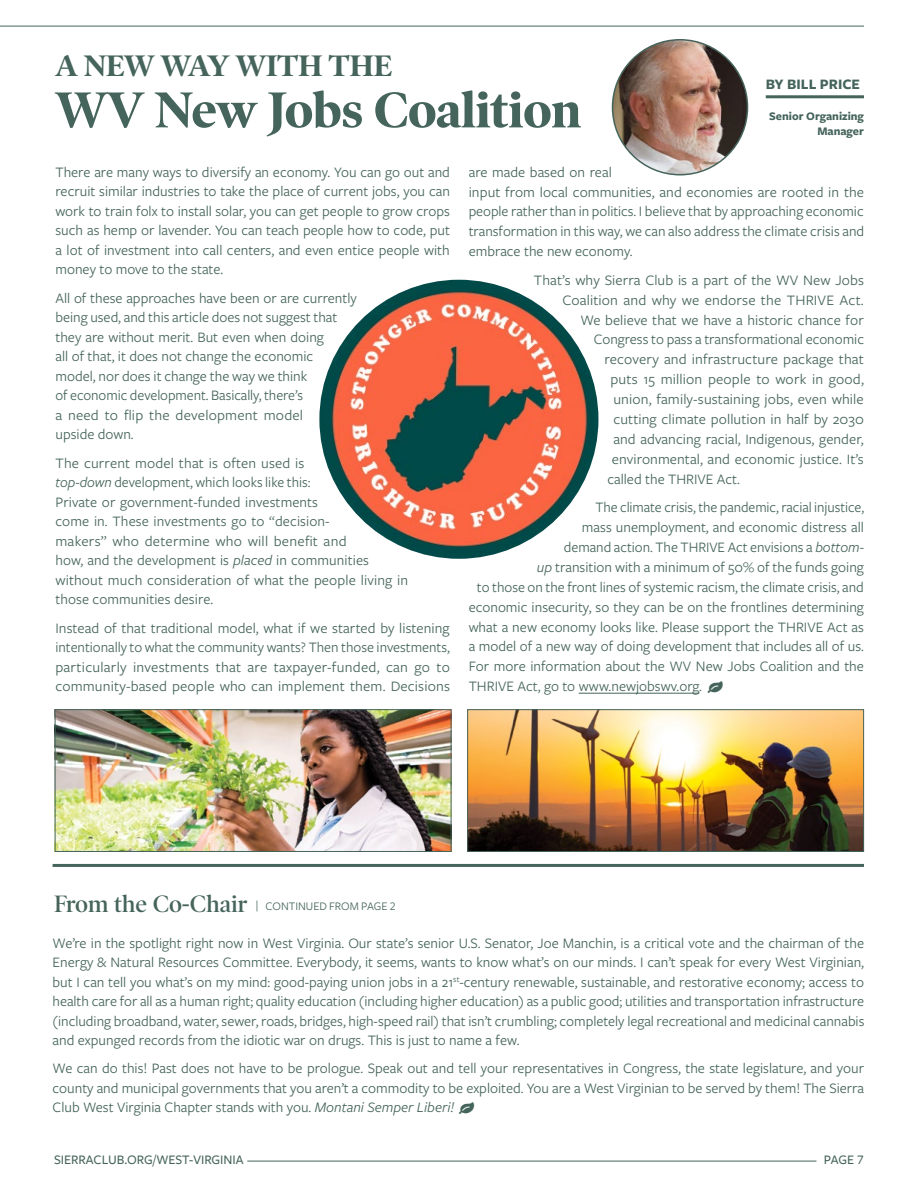
<style>
.page{position:relative;width:918px;height:1188px;background:#fff}
.page>*{position:absolute;margin:0;border:0;box-sizing:border-box;transform-origin:0 0}
.t1{font:700 51px "Poynter OS Disp";letter-spacing:-.005em;color:#45645b}
.t2{font:700 30px "Poynter OS Disp";letter-spacing:-.005em;color:#45645b}
.t3{font:15px/19.5px "Freight Sans Pro";color:#45645b;text-align:justify}
.t4{font:700 15px "Freight Sans Pro";color:#45645b}
.t5{font:15px "Font Awesome";color:#45645b}
.t6{font:500 13.5px "Freight Sans Pro";color:#45645b}
.t7{font:12px "Freight Sans Pro";color:#45645b}
.t8{font:700 12px/15px "Freight Sans Pro";color:#45645b;text-align:right}
.s1{font-style:italic}
.s2{font-family:"Poynter OS Disp";font-weight:600;font-size:24px}
</style>
<div class="page">
<hr style="left:247px;top:1161px;width:569px;height:1px;background:#45645b">
<hr style="left:0;top:26px;width:864px;height:1px;background:#45645b">
<hr style="left:579px;top:693px;width:120px;height:1px;background:#45645b">
<hr style="left:53px;top:864px;width:811px;height:3px;background:#45645b">
<img style="left:613px;top:40px;width:135px;height:135px;border-radius:68px">
<hr style="left:766px;top:95px;width:98px;height:3px;background:#45645b">
<img style="left:319px;top:280px;width:279px;height:279px;border-radius:140px">
<img style="left:57px;top:711px;width:392px;height:139px">
<div style="left:55px;top:709px;width:396px;height:143px;border:1px solid #45645b"></div>
<img style="left:469px;top:711px;width:393px;height:139px">
<div style="left:467px;top:709px;width:397px;height:143px;border:1px solid #45645b"></div>
<h2 class="t2" style="left:55px;top:49px;width:338px">A NEW WAY WITH THE</h2>
<h1 class="t1" style="left:55px;top:80px;width:527px">WV New Jobs Coalition</h1>
<p class="t4" style="left:766px;top:74px;width:96px">BY BILL PRICE</p>
<p class="t8" style="left:769px;top:108px;width:96px">Senior Organizing<br>Manager</p>
<p class="t3" style="left:55px;top:161px;width:396px">There are many ways to diversify an economy. You can go out and recruit similar industries to take the place of current jobs, you can work to train folx to install solar, you can get people to grow crops such as hemp or lavender. You can teach people how to code, put a lot of investment into call centers, and even entice people with money to move to the state.</p>
<p class="t3" style="left:55px;top:287px;width:303px;text-align:left">All of these approaches have been or are currently being used, and this article does not suggest that they are without merit. But even when doing<br>all of that, it does not change the economic model, nor does it change the way we think<br>of economic development. Basically, there’s<br>a need to flip the development model<br>upside down.</p>
<p class="t3" style="left:55px;top:452px;width:354px;text-align:left">The current model that is often used is<br><span class="s1">top-down</span> development, which looks like this:<br>Private or government-funded investments<br>come in. These investments go to “decision-<br>makers” who determine who will benefit and<br>how, and the development is <span class="s1">placed</span> in communities without much consideration of what the people living in those communities desire.</p>
<p class="t3" style="left:55px;top:617px;width:396px">Instead of that traditional model, what if we started by listening intentionally to what the community wants? Then those investments, particularly investments that are taxpayer-funded, can go to community-based people who can implement them. Decisions</p>
<p class="t3" style="left:469px;top:161px;width:397px;line-height:20px;text-align:left">are made based on real<br>input from local communities, and economies are rooted in the people rather than in politics. I believe that by approaching economic transformation in this way, we can also address the climate crisis and embrace the new economy.</p>
<p class="t3" style="left:534px;top:269px;width:332px">That’s why Sierra Club is a part of the WV New Jobs</p>
<p class="t3" style="left:562px;top:289px;width:303px">Coalition and why we endorse the THRIVE Act.</p>
<p class="t3" style="left:580px;top:309px;width:285px">We believe that we have a historic chance for</p>
<p class="t3" style="left:594px;top:329px;width:272px">Congress to pass a transformational economic</p>
<p class="t3" style="left:604px;top:349px;width:261px">recovery and infrastructure package that</p>
<p class="t3" style="left:610px;top:369px;width:255px">puts 15 million people to work in good,</p>
<p class="t3" style="left:613px;top:389px;width:252px">union, family-sustaining jobs, even while</p>
<p class="t3" style="left:613px;top:409px;width:252px">cutting climate pollution in half by 2030</p>
<p class="t3" style="left:613px;top:429px;width:252px">and advancing racial, Indigenous, gender,</p>
<p class="t3" style="left:612px;top:449px;width:253px">environmental, and economic justice. It’s</p>
<p class="t3" style="left:607px;top:468px;width:134px">called the THRIVE Act.</p>
<p class="t3" style="left:595px;top:497px;width:270px">The climate crisis, the pandemic, racial injustice,</p>
<p class="t3" style="left:582px;top:517px;width:283px">mass unemployment, and economic distress all</p>
<p class="t3" style="left:564px;top:537px;width:302px">demand action. The THRIVE Act envisions a <span class="s1">bottom-</span></p>
<p class="t3" style="left:537px;top:557px;width:329px"><span class="s1">up</span> transition with a minimum of 50% of the funds going</p>
<p class="t3" style="left:477px;top:576px;width:388px">to those on the front lines of systemic racism, the climate crisis, and</p>
<p class="t3" style="left:469px;top:596px;width:397px">economic insecurity, so they can be on the frontlines determining</p>
<p class="t3" style="left:469px;top:616px;width:397px">what a new economy looks like. Please support the THRIVE Act as</p>
<p class="t3" style="left:469px;top:636px;width:397px">a model of a new way of doing development that includes all of us.</p>
<p class="t3" style="left:469px;top:656px;width:397px">For more information about the WV New Jobs Coalition and the</p>
<p class="t3" style="left:469px;top:676px;width:235px">THRIVE Act, go to www.newjobswv.org.</p>
<p class="t5" style="left:708px;top:680px;width:16px">●</p>
<p class="t7" style="left:54px;top:898px;width:343px"><span class="s2">From the Co-Chair</span> | CONTINUED FROM PAGE 2</p>
<p class="t3" style="left:53px;top:933px;width:813px">We’re in the spotlight right now in West Virginia. Our state’s senior U.S. Senator, Joe Manchin, is a critical vote and the chairman of the Energy &amp; Natural Resources Committee. Everybody, it seems, wants to know what’s on our minds. I can’t speak for every West Virginian, but I can tell you what’s on my mind: good-paying union jobs in a 21<sup>st</sup>-century renewable, sustainable, and restorative economy; access to health care for all as a human right; quality education (including higher education) as a public good; utilities and transportation infrastructure (including broadband, water, sewer, roads, bridges, high-speed rail) that isn’t crumbling; completely legal recreational and medicinal cannabis and expunged records from the idiotic war on drugs. This is just to name a few.</p>
<p class="t3" style="left:53px;top:1058px;width:813px">We can do this! Past does not have to be prologue. Speak out and tell your representatives in Congress, the state legislature, and your county and municipal governments that you aren’t a commodity to be exploited. You are a West Virginian to be served by them! The Sierra Club West Virginia Chapter stands with you. <span class="s1">Montani Semper Liberi!</span> ●</p>
<p class="t6" style="left:54px;top:1151px;width:191px">SIERRACLUB.ORG/WEST-VIRGINIA</p>
<p class="t6" style="left:824px;top:1151px;width:42px">PAGE 7</p>
</div>
